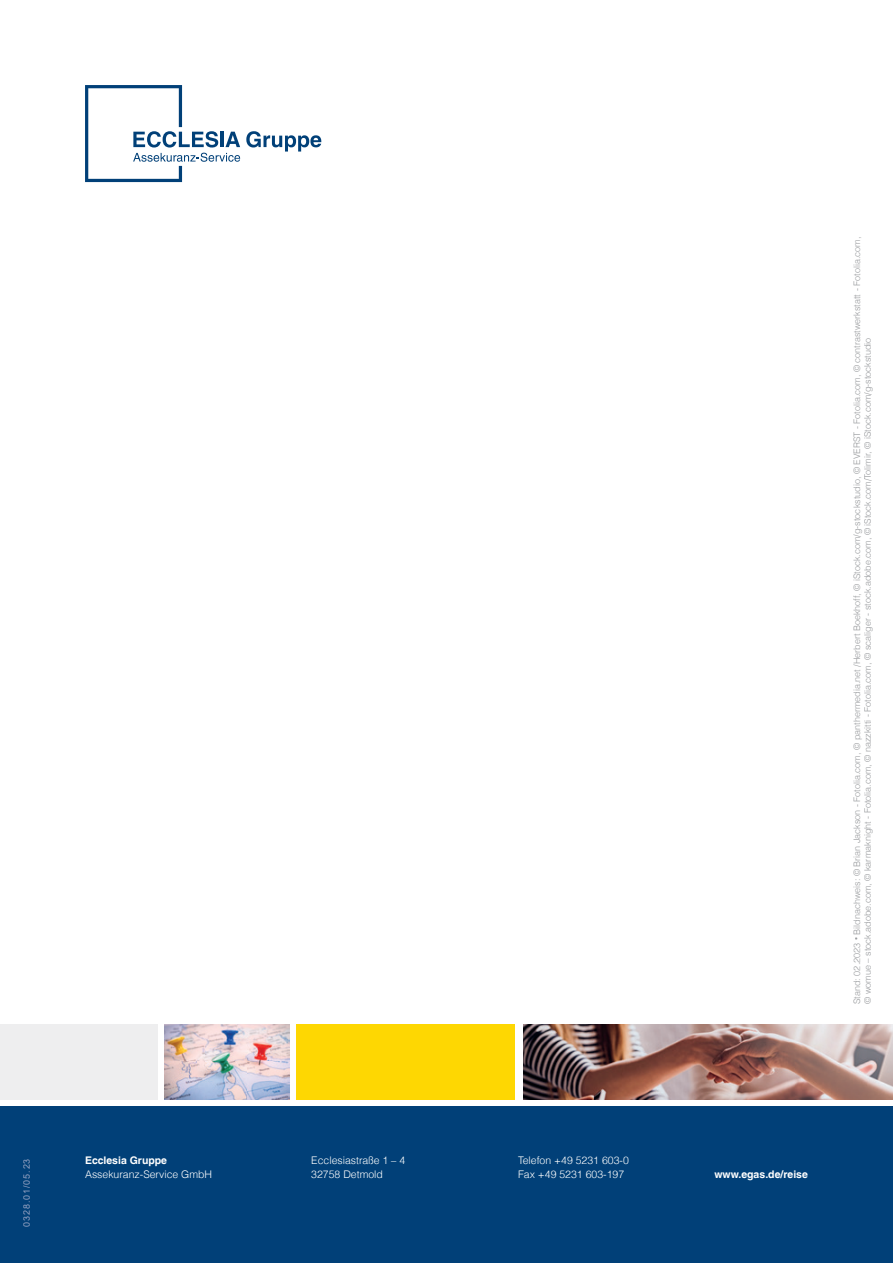
<style>
.page{position:relative;width:893px;height:1263px;background:#fff}
.page>*{position:absolute;margin:0;border:0;box-sizing:border-box;transform-origin:0 0}
.t1{font:300 10.5px/14.2px "Helvetica LT";color:#fff}
.t2{font:700 10.5px "Helvetica LT";color:#fff}
.t3{font:300 9px/10.8px "Helvetica LT";color:#97999c}
.t4{font:9px "Arial";letter-spacing:.1em;color:#95a2c2}
</style>
<div class="page">
<div style="left:0;top:1107px;width:893px;height:156px;background:#014078"></div>
<div style="left:296px;top:1024px;width:218px;height:76px;background:#fed702"></div>
<div style="left:0;top:1024px;width:157px;height:76px;background:#eeeeef"></div>
<img style="left:523px;top:1024px;width:370px;height:76px">
<img style="left:164px;top:1024px;width:125px;height:76px">
<svg style="left:246px;top:131px;width:75px;height:21px"></svg>
<svg style="left:85px;top:85px;width:155px;height:97px"></svg>
<p class="t4" style="left:21px;top:1227px;width:70px;rotate:-90deg">0328.01/05.23</p>
<p class="t2" style="left:85px;top:1153px;width:84px">Ecclesia Gruppe</p>
<p class="t1" style="left:85px;top:1167px;width:129px">Assekuranz-Service GmbH</p>
<p class="t1" style="left:311px;top:1153px;width:95px">Ecclesiastraße 1 – 4<br>32758 Detmold</p>
<p class="t1" style="left:518px;top:1153px;width:112px">Telefon +49 5231 603-0<br>Fax +49 5231 603-197</p>
<p class="t3" style="left:851px;top:1004px;width:768px;rotate:-90deg">Stand: 02.2023 <sup>•</sup> Bildnachweis: © Brian Jackson - Fotolia.com, © panthermedia.net /Herbert Boekhoff, © iStock.com/g-stockstudio, © EVERST - Fotolia.com, © contrastwerkstatt - Fotolia.com, © womue – stock.adobe.com, © karmaknight - Fotolia.com, © nazzkitti - Fotolia.com, © scaliger - stock.adobe.com, © iStock.com/Tolimir, © iStock.com/g-stockstudio</p>
<p class="t2" style="left:714px;top:1168px;width:95px">www.egas.de/reise</p>
</div>
